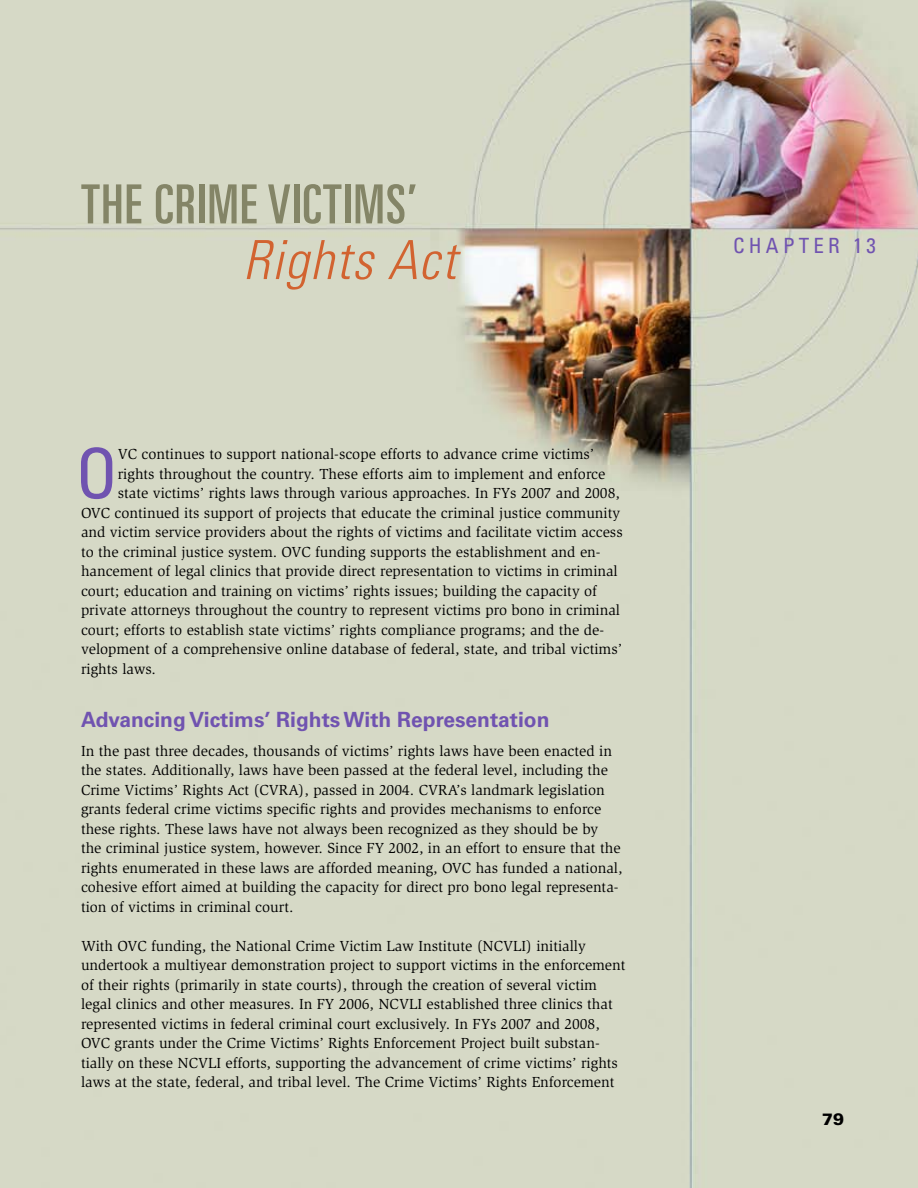
<style>
.page{position:relative;width:918px;height:1188px;background:#fff}
.page>*{position:absolute;margin:0;border:0;box-sizing:border-box;transform-origin:0 0}
.t1{font:condensed 69px "Univers";color:#7053b0}
.t2{font:ultra-condensed 54px "Univers";letter-spacing:.025em;color:#848567}
.t3{font:italic 300 condensed 54px "Univers";letter-spacing:.025em;color:#d26330}
.t4{font:700 21px "Univers";color:#7053b0}
.t5{font:condensed 21px "Univers";letter-spacing:.2em;color:#7053b0}
.t6{font:900 16.5px "Univers";color:#000}
.t7{font:15px/19.5px "Slimbach";color:#000}
</style>
<div class="page">
<img style="left:0;top:0;width:918px;height:1188px">
<h1 class="t2" style="left:81px;top:173px;width:338px">THE CRIME VICTIMS’</h1>
<h1 class="t3" style="left:243px;top:228px;width:215px">Rights Act</h1>
<p class="t1" style="left:76px;top:430px;width:44px">O</p>
<p class="t7" style="left:118px;top:444px;width:478px">VC continues to support national-scope efforts to advance crime victims’</p>
<p class="t7" style="left:118px;top:464px;width:489px">rights throughout the country. These efforts aim to implement and enforce</p>
<p class="t7" style="left:118px;top:483px;width:504px">state victims’ rights laws through various approaches. In FYs 2007 and 2008,</p>
<p class="t7" style="left:81px;top:503px;width:541px">OVC continued its support of projects that educate the criminal justice community</p>
<p class="t7" style="left:81px;top:522px;width:543px">and victim service providers about the rights of victims and facilitate victim access</p>
<p class="t7" style="left:81px;top:542px;width:521px">to the criminal justice system. OVC funding supports the establishment and en-</p>
<p class="t7" style="left:81px;top:561px;width:538px">hancement of legal clinics that provide direct representation to victims in criminal</p>
<p class="t7" style="left:81px;top:581px;width:518px">court; education and training on victims’ rights issues; building the capacity of</p>
<p class="t7" style="left:81px;top:600px;width:541px">private attorneys throughout the country to represent victims pro bono in criminal</p>
<p class="t7" style="left:81px;top:620px;width:525px">court; efforts to establish state victims’ rights compliance programs; and the de-</p>
<p class="t7" style="left:81px;top:639px;width:543px">velopment of a comprehensive online database of federal, state, and tribal victims’</p>
<p class="t7" style="left:81px;top:659px;width:76px">rights laws.</p>
<h3 class="t4" style="left:81px;top:708px;width:470px">Advancing Victims’ Rights With Representation</h3>
<p class="t7" style="left:81px;top:741px;width:543px">In the past three decades, thousands of victims’ rights laws have been enacted in the states. Additionally, laws have been passed at the federal level, including the Crime Victims’ Rights Act (CVRA), passed in 2004. CVRA’s landmark legislation grants federal crime victims specific rights and provides mechanisms to enforce these rights. These laws have not always been recognized as they should be by<br>the criminal justice system, however. Since FY 2002, in an effort to ensure that the rights enumerated in these laws are afforded meaning, OVC has funded a national, cohesive effort aimed at building the capacity for direct pro bono legal representa&shy;tion of victims in criminal court.</p>
<p class="t7" style="left:81px;top:936px;width:546px">With OVC funding, the National Crime Victim Law Institute (NCVLI) initially undertook a multiyear demonstration project to support victims in the enforcement of their rights (primarily in state courts), through the creation of several victim legal clinics and other measures. In FY 2006, NCVLI established three clinics that represented victims in federal criminal court exclusively. In FYs 2007 and 2008, OVC grants under the Crime Victims’ Rights Enforcement Project built substan&shy;tially on these NCVLI efforts, supporting the advancement of crime victims’ rights laws at the state, federal, and tribal level. The Crime Victims’ Rights Enforcement</p>
<p class="t5" style="left:733px;top:232px;width:144px">CHAPTER 13</p>
<p class="t6" style="left:822px;top:1108px;width:24px">79</p>
</div>
